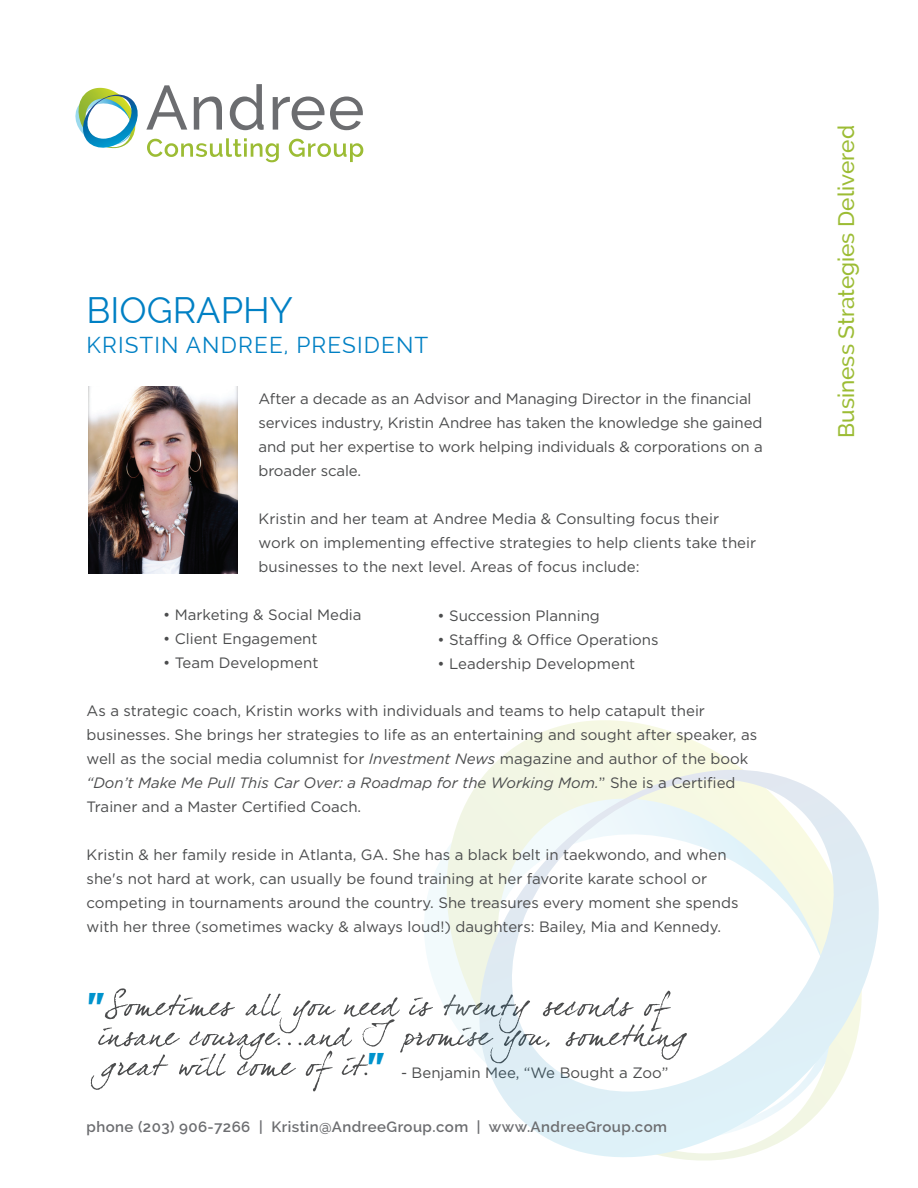
<style>
.page{position:relative;width:918px;height:1188px;background:#fff}
.page>*{position:absolute;margin:0;border:0;box-sizing:border-box;transform-origin:0 0}
.t1{font:36px "Raleway";color:#0080c4}
.t2{font:900 31.5px "Gotham";color:#0093cd}
.t3{font:500 22.5px "Raleway";color:#9cbc34}
.t4{font:22.5px "Raleway";letter-spacing:.05em;color:#0080c4}
.t5{font:15px/24px "Gotham";color:#4b4c4d}
.t6{font:600 15px "Raleway";letter-spacing:.03em;color:#6c6d70}
.s1{font-style:italic}
</style>
<div class="page">
<img style="left:88px;top:386px;width:149px;height:187px">
<svg style="left:91px;top:988px;width:308px;height:103px"></svg>
<svg style="left:75px;top:84px;width:288px;height:78px"></svg>
<svg style="left:423px;top:720px;width:306px;height:327px"></svg>
<svg style="left:453px;top:760px;width:426px;height:401px"></svg>
<p class="t1" style="left:87px;top:290px;width:207px">BIOGRAPHY</p>
<p class="t4" style="left:87px;top:332px;width:343px">KRISTIN ANDREE, PRESIDENT</p>
<p class="t5" style="left:259px;top:386px;width:506px">After a decade as an Advisor and Managing Director in the financial services industry, Kristin Andree has taken the knowledge she gained and put her expertise to work helping individuals &amp; corporations on a broader scale.</p>
<p class="t5" style="left:259px;top:506px;width:499px">Kristin and her team at Andree Media &amp; Consulting focus their work on implementing effective strategies to help clients take their businesses to the next level. Areas of focus include:</p>
<p class="t5" style="left:163px;top:602px;width:200px">• Marketing &amp; Social Media</p>
<p class="t5" style="left:163px;top:626px;width:156px">• Client Engagement</p>
<p class="t5" style="left:163px;top:650px;width:157px">• Team Development</p>
<p class="t5" style="left:87px;top:698px;width:672px">As a strategic coach, Kristin works with individuals and teams to help catapult their businesses. She brings her strategies to life as an entertaining and sought after speaker, as well as the social media columnist for <span class="s1">Investment News</span> magazine and author of the book <span class="s1">“Don’t Make Me Pull This Car Over: a Roadmap for the Working Mom.</span>” She is a Certified Trainer and a Master Certified Coach.</p>
<p class="t5" style="left:87px;top:842px;width:653px">Kristin &amp; her family reside in Atlanta, GA. She has a black belt in taekwondo, and when she's not hard at work, can usually be found training at her favorite karate school or competing in tournaments around the country. She treasures every moment she spends with her three (sometimes wacky &amp; always loud!) daughters: Bailey, Mia and Kennedy.</p>
<p class="t5" style="left:437px;top:603px;width:164px">• Succession Planning</p>
<p class="t5" style="left:437px;top:627px;width:223px">• Staffing &amp; Office Operations</p>
<p class="t5" style="left:437px;top:651px;width:199px">• Leadership Development</p>
<p class="t2" style="left:88px;top:986px;width:18px">"</p>
<p class="t5" style="left:368px;top:1060px;width:302px"><sup>"</sup> - Benjamin Mee, “We Bought a Zoo”</p>
<p class="t6" style="left:87px;top:1118px;width:582px">phone (203) 906-7266 | Kristin@AndreeGroup.com | www.AndreeGroup.com</p>
<p class="t3" style="left:833px;top:438px;width:314px;rotate:-90deg">Business Strategies Delivered</p>
</div>
